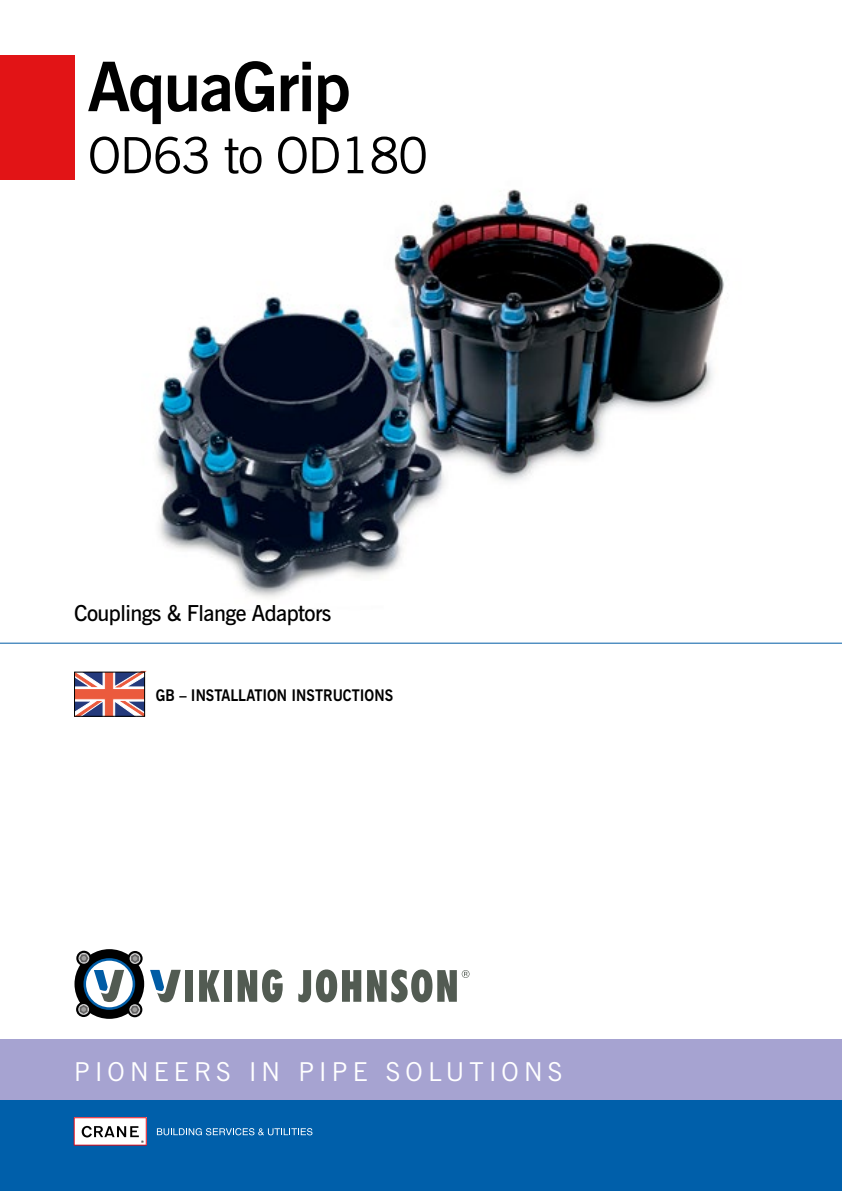
<style>
.page{position:relative;width:842px;height:1191px;background:#fff}
.page>*{position:absolute;margin:0;border:0;box-sizing:border-box;transform-origin:0 0}
.t1{font:700 68px "News Gothic BT";letter-spacing:-.025em;color:#000}
.t2{font:50px "News Gothic BT";letter-spacing:-.025em;color:#000}
.t3{font:26px "News Gothic BT";letter-spacing:.2em;color:#fff}
.t4{font:600 22px "News Gothic BT";letter-spacing:-.025em;color:#000}
.t5{font:700 16px "News Gothic BT";color:#000;scale:.9 1}
</style>
<div class="page">
<img style="left:156px;top:189px;width:568px;height:422px">
<div style="left:0;top:1039px;width:842px;height:62px;background:#a6a3d1"></div>
<div style="left:0;top:1100px;width:842px;height:91px;background:#005faa"></div>
<svg style="left:74px;top:1117px;width:73px;height:28px;background:#dbcccd"></svg>
<svg style="left:157px;top:1128px;width:155px;height:7px"></svg>
<div style="left:185px;top:970px;width:8px;height:31px;background:#525b52"></div>
<svg style="left:199px;top:970px;width:21px;height:31px"></svg>
<div style="left:224px;top:970px;width:8px;height:31px;background:#525b52"></div>
<svg style="left:238px;top:969px;width:45px;height:33px"></svg>
<svg style="left:298px;top:969px;width:63px;height:33px"></svg>
<svg style="left:367px;top:969px;width:102px;height:33px"></svg>
<svg style="left:150px;top:969px;width:31px;height:33px"></svg>
<svg style="left:74px;top:949px;width:70px;height:69px"></svg>
<svg style="left:75px;top:671px;width:70px;height:43px"></svg>
<div style="left:74px;top:672px;width:71px;height:44px;border:1px solid #000"></div>
<hr style="left:0;top:642px;width:842px;height:1px;background:#005ca5">
<div style="left:0;top:55px;width:74px;height:124px;background:#e21416"></div>
<h1 class="t1" style="left:88px;top:46px;width:264px">AquaGrip</h1>
<h2 class="t2" style="left:88px;top:125px;width:342px">OD63 to OD180</h2>
<h3 class="t4" style="left:74px;top:600px;width:259px">Couplings &amp; Flange Adaptors</h3>
<p class="t5" style="left:156px;top:685px;width:265px">GB – INSTALLATION INSTRUCTIONS</p>
<h3 class="t3" style="left:74px;top:1056px;width:490px">PIONEERS IN PIPE SOLUTIONS</h3>
</div>
